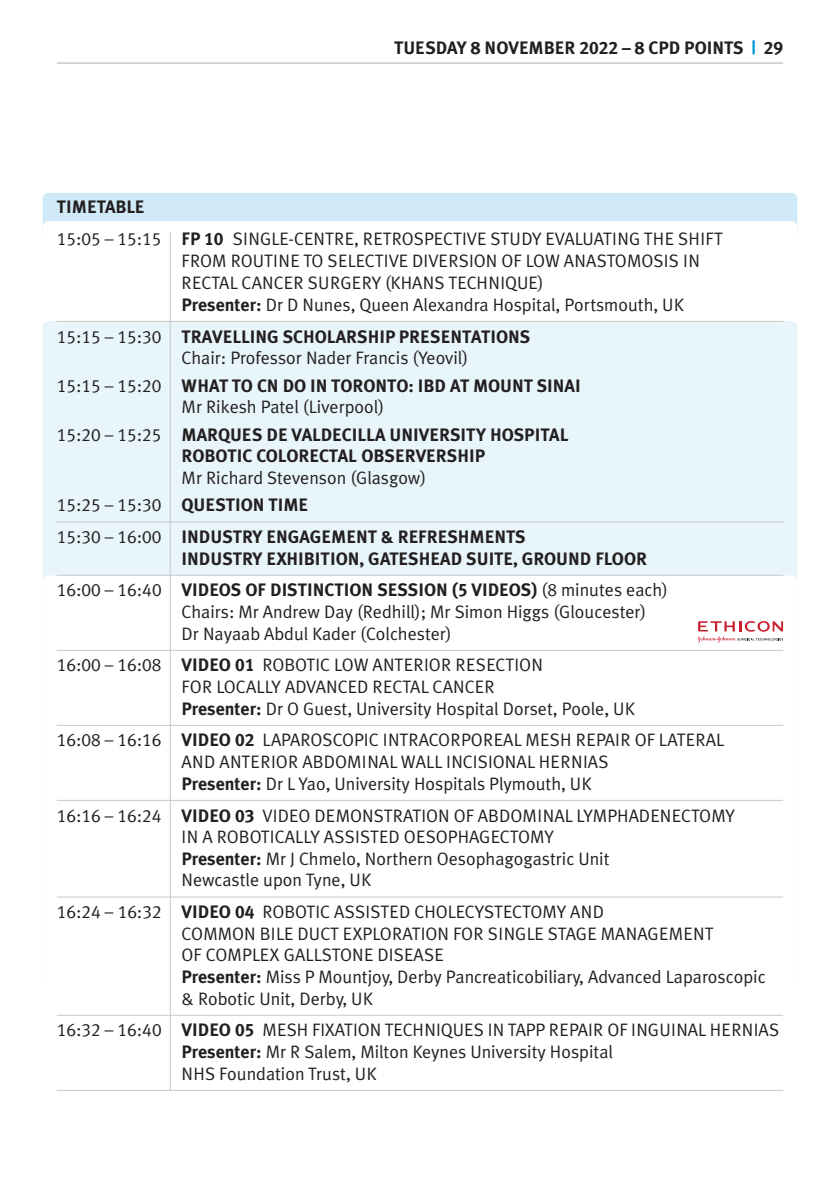
<style>
.page{position:relative;width:840px;height:1191px;background:#fff}
.page>*{position:absolute;margin:0;border:0;box-sizing:border-box;transform-origin:0 0}
.t1{font:18px/21.6px "Meta Plus Normal";color:#231f20}
.t2{font:18px/21.6px "Meta Plus Bold Caps";color:#231f20}
.t3{font:700 18px/21.6px "Meta Plus";color:#231f20}
.s1{color:#009ad3}
.s2{font-family:"Meta Plus Normal Caps"}
.s3{font-family:"Meta Plus Bold Caps"}
.s4{font-family:"Meta Plus";font-weight:700}
.s5{font-family:"Meta Plus Normal Caps";font-weight:400}
.s6{font-family:"Meta Plus Bold Caps";font-weight:400}
.s7{font-family:"Meta Plus Normal";font-weight:400}
</style>
<div class="page">
<hr style="left:57px;top:62px;width:725px;height:2px;background:#c7c8ca">
<div style="left:43px;top:193px;width:754px;height:45px;background:#d0ebf7;border-radius:6px"></div>
<div style="left:43px;top:221px;width:754px;height:283px;background:#fff;border-radius:6px"></div>
<div style="left:43px;top:321px;width:754px;height:667px;background:#e8f5fa;border-radius:6px"></div>
<div style="left:43px;top:575px;width:754px;height:525px;background:#fff;border-radius:6px"></div>
<hr style="left:57px;top:321px;width:725px;height:1px;background:#c7c8ca">
<hr style="left:57px;top:521px;width:725px;height:1px;background:#c7c8ca">
<hr style="left:57px;top:575px;width:725px;height:1px;background:#c7c8ca">
<hr style="left:57px;top:650px;width:725px;height:1px;background:#c7c8ca">
<hr style="left:57px;top:725px;width:725px;height:1px;background:#c7c8ca">
<hr style="left:57px;top:800px;width:725px;height:1px;background:#c7c8ca">
<hr style="left:57px;top:896px;width:725px;height:1px;background:#c7c8ca">
<hr style="left:57px;top:1014px;width:725px;height:1px;background:#c7c8ca">
<hr style="left:57px;top:1089px;width:725px;height:1px;background:#c7c8ca">
<hr style="left:170px;top:232px;width:1px;height:858px;background:#c7c8ca">
<svg style="left:698px;top:621px;width:84px;height:22px"></svg>
<p class="t2" style="left:394px;top:37px;width:390px">TUESDAY 8 NOVEMBER 2022 – 8 CPD POINTS <span class="s1">|</span> 29</p>
<p class="t3" style="left:57px;top:196px;width:89px">TIMETABLE</p>
<p class="t1" style="left:181px;top:227px;width:542px;text-indent:-125px"><span class="s2">15:05 – 15:15</span> <span class="s3">FP 10</span> SINGLE-CENTRE, RETROSPECTIVE STUDY EVALUATING THE SHIFT FROM ROUTINE TO SELECTIVE DIVERSION OF LOW ANASTOMOSIS IN RECTAL CANCER SURGERY (KHANS TECHNIQUE)<br><span class="s4">Presenter:</span> Dr D Nunes, Queen Alexandra Hospital, Portsmouth, UK</p>
<p class="t2" style="left:57px;top:326px;width:475px"><span class="s2">15:15 – 15:30</span> TRAVELLING SCHOLARSHIP PRESENTATIONS</p>
<p class="t1" style="left:181px;top:347px;width:288px">Chair: Professor Nader Francis (Yeovil)</p>
<p class="t2" style="left:57px;top:375px;width:525px"><span class="s2">15:15 – 15:20</span> WHAT TO CN DO IN TORONTO: IBD AT MOUNT SINAI</p>
<p class="t1" style="left:181px;top:396px;width:204px">Mr Rikesh Patel (Liverpool)</p>
<p class="t2" style="left:181px;top:423px;width:388px;text-indent:-125px"><span class="s2">15:20 – 15:25</span> MARQUES DE VALDECILLA UNIVERSITY HOSPITAL<br>ROBOTIC COLORECTAL OBSERVERSHIP</p>
<p class="t1" style="left:181px;top:467px;width:246px">Mr Richard Stevenson (Glasgow)</p>
<p class="t2" style="left:57px;top:494px;width:253px"><span class="s2">15:25 – 15:30</span> QUESTION TIME</p>
<p class="t3" style="left:181px;top:526px;width:466px;text-indent:-125px"><span class="s5">15:30 – 16:00</span> INDUSTRY ENGAGEMENT &amp; REFRESHMENTS<br>INDUSTRY EXHIBITION, GATESHEAD SUITE, GROUND FLOOR</p>
<p class="t3" style="left:57px;top:579px;width:612px"><span class="s5">16:00 – 16:40</span> VIDEOS OF DISTINCTION SESSION (<span class="s6">5</span> VIDEOS) <span class="s7">(8 minutes each)</span></p>
<p class="t1" style="left:181px;top:601px;width:466px">Chairs: Mr Andrew Day (Redhill); Mr Simon Higgs (Gloucester)<br>Dr Nayaab Abdul Kader (Colchester)</p>
<p class="t1" style="left:181px;top:654px;width:454px;text-indent:-125px"><span class="s2">16:00 – 16:08</span> <span class="s3">VIDEO 01</span> ROBOTIC LOW ANTERIOR RESECTION<br>FOR LOCALLY ADVANCED RECTAL CANCER<br><span class="s4">Presenter:</span> Dr O Guest, University Hospital Dorset, Poole, UK</p>
<p class="t1" style="left:57px;top:729px;width:669px;text-align:center"><span class="s2">16:08 – 16:16</span> <span class="s3">VIDEO 02</span> LAPAROSCOPIC INTRACORPOREAL MESH REPAIR OF LATERAL<br>AND ANTERIOR ABDOMINAL WALL INCISIONAL HERNIAS<br><span class="s4">Presenter:</span> Dr L Yao, University Hospitals Plymouth, UK</p>
<p class="t1" style="left:181px;top:804px;width:554px;text-indent:-125px"><span class="s2">16:16 – 16:24</span> <span class="s3">VIDEO 03</span> VIDEO DEMONSTRATION OF ABDOMINAL LYMPHADENECTOMY IN A ROBOTICALLY ASSISTED OESOPHAGECTOMY<br><span class="s4">Presenter:</span> Mr J Chmelo, Northern Oesophagogastric Unit<br>Newcastle upon Tyne, UK</p>
<p class="t1" style="left:181px;top:901px;width:585px;text-indent:-125px"><span class="s2">16:24 – 16:32</span> <span class="s3">VIDEO 04</span> ROBOTIC ASSISTED CHOLECYSTECTOMY AND<br>COMMON BILE DUCT EXPLORATION FOR SINGLE STAGE MANAGEMENT<br>OF COMPLEX GALLSTONE DISEASE<br><span class="s4">Presenter:</span> Miss P Mountjoy, Derby Pancreaticobiliary, Advanced Laparoscopic &amp; Robotic Unit, Derby, UK</p>
<p class="t1" style="left:181px;top:1019px;width:598px;text-indent:-125px"><span class="s2">16:32 – 16:40</span> <span class="s3">VIDEO 05</span> MESH FIXATION TECHNIQUES IN TAPP REPAIR OF INGUINAL HERNIAS<br><span class="s4">Presenter:</span> Mr R Salem, Milton Keynes University Hospital<br>NHS Foundation Trust, UK</p>
</div>
